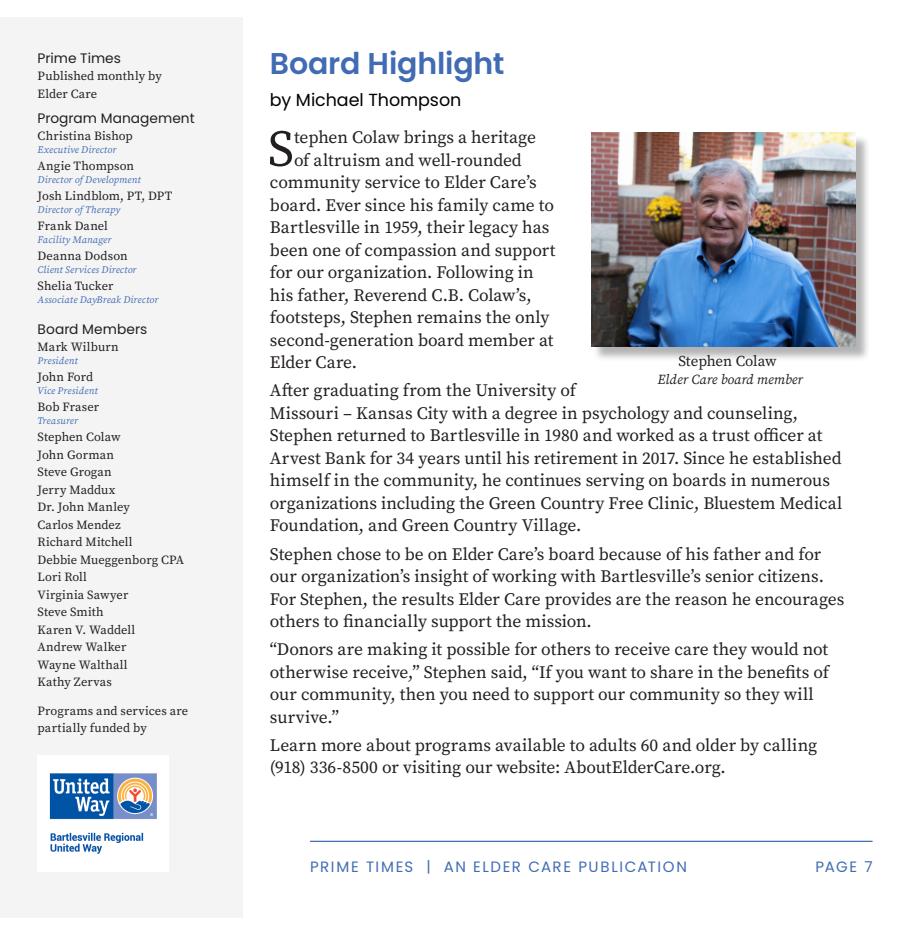
<style>
.page{position:relative;width:912px;height:934px;background:#fff}
.page>*{position:absolute;margin:0;border:0;box-sizing:border-box;transform-origin:0 0}
.t1{font:51.12px "Source Serif Pro";color:#231f20}
.t2{font:600 30px "Poppins";letter-spacing:-.005em;color:#416cb3}
.t3{font:17.5px/22.5px "Source Serif Pro";letter-spacing:-.005em;color:#231f20}
.t4{font:17.5px "Poppins";color:#000}
.t5{font:15px "Poppins";letter-spacing:.105em;color:#416cb3}
.t6{font:15px "Source Serif Pro";letter-spacing:-.005em;color:#231f20}
.t7{font:13.75px "Poppins";letter-spacing:.005em;color:#231f20}
.t8{font:italic 13.75px "Source Serif Pro";color:#231f20}
.t9{font:12.5px/17.5px "Source Serif Pro";letter-spacing:.005em;color:#231f20}
.t10{font:italic 10px "Source Serif Pro";letter-spacing:.015em;color:#416cb3}
</style>
<div class="page">
<div style="left:0;top:17px;width:242px;height:900px;background:#f4f4f4"></div>
<hr style="left:310px;top:841px;width:562px;height:1px;background:#416cb3">
<div style="left:38px;top:756px;width:131px;height:116px;background:#fff"></div>
<img style="left:49px;top:773px;width:108px;height:81px">
<div style="left:593px;top:134px;width:277px;height:228px;background:#231f20;opacity:.34"></div>
<img style="left:591px;top:132px;width:264px;height:214px">
<p class="t7" style="left:38px;top:50px;width:85px">Prime Times</p>
<p class="t9" style="left:38px;top:67px;width:126px">Published monthly by</p>
<p class="t9" style="left:38px;top:85px;width:61px">Elder Care</p>
<p class="t7" style="left:38px;top:110px;width:158px">Program Management</p>
<p class="t9" style="left:38px;top:127px;width:97px">Christina Bishop</p>
<p class="t10" style="left:38px;top:143px;width:80px">Executive Director</p>
<p class="t9" style="left:38px;top:157px;width:98px">Angie Thompson</p>
<p class="t10" style="left:38px;top:173px;width:105px">Director of Development</p>
<p class="t9" style="left:38px;top:187px;width:136px">Josh Lindblom, PT, DPT</p>
<p class="t10" style="left:38px;top:203px;width:84px">Director of Therapy</p>
<p class="t9" style="left:38px;top:217px;width:72px">Frank Danel</p>
<p class="t10" style="left:38px;top:233px;width:75px">Facility Manager</p>
<p class="t9" style="left:38px;top:247px;width:92px">Deanna Dodson</p>
<p class="t10" style="left:38px;top:263px;width:100px">Client Services Director</p>
<p class="t9" style="left:38px;top:277px;width:77px">Shelia Tucker</p>
<p class="t10" style="left:38px;top:293px;width:122px">Associate DayBreak Director</p>
<p class="t7" style="left:38px;top:321px;width:111px">Board Members</p>
<p class="t9" style="left:38px;top:338px;width:83px">Mark Wilburn</p>
<p class="t10" style="left:38px;top:353px;width:41px">President</p>
<p class="t9" style="left:38px;top:368px;width:57px">John Ford</p>
<p class="t10" style="left:38px;top:383px;width:62px">Vice President</p>
<p class="t9" style="left:38px;top:398px;width:63px">Bob Fraser</p>
<p class="t10" style="left:38px;top:413px;width:42px">Treasurer</p>
<p class="t9" style="left:38px;top:428px;width:84px">Stephen Colaw</p>
<p class="t9" style="left:38px;top:446px;width:78px">John Gorman</p>
<p class="t9" style="left:38px;top:463px;width:76px">Steve Grogan</p>
<p class="t9" style="left:38px;top:481px;width:79px">Jerry Maddux</p>
<p class="t9" style="left:38px;top:498px;width:94px">Dr. John Manley</p>
<p class="t9" style="left:38px;top:516px;width:85px">Carlos Mendez</p>
<p class="t9" style="left:38px;top:533px;width:97px">Richard Mitchell</p>
<p class="t9" style="left:38px;top:551px;width:148px">Debbie Mueggenborg CPA<br>Lori Roll</p>
<p class="t9" style="left:38px;top:586px;width:92px">Virginia Sawyer</p>
<p class="t9" style="left:38px;top:603px;width:68px">Steve Smith</p>
<p class="t9" style="left:38px;top:621px;width:99px">Karen V. Waddell</p>
<p class="t9" style="left:38px;top:638px;width:90px">Andrew Walker</p>
<p class="t9" style="left:38px;top:656px;width:91px">Wayne Walthall</p>
<p class="t9" style="left:38px;top:673px;width:76px">Kathy Zervas</p>
<p class="t9" style="left:38px;top:702px;width:152px">Programs and services are</p>
<p class="t9" style="left:38px;top:719px;width:111px">partially funded by</p>
<p class="t2" style="left:270px;top:46px;width:236px">Board Highlight</p>
<p class="t4" style="left:270px;top:89px;width:193px">by Michael Thompson</p>
<p class="t1" style="left:268px;top:114px;width:28px">S</p>
<p class="t3" style="left:294px;top:126px;width:243px">tephen Colaw brings a heritage</p>
<p class="t3" style="left:294px;top:149px;width:229px">of altruism and well-rounded</p>
<p class="t3" style="left:270px;top:171px;width:268px">community service to Elder Care’s</p>
<p class="t3" style="left:270px;top:194px;width:285px">board. Ever since his family came to</p>
<p class="t3" style="left:270px;top:216px;width:281px">Bartlesville in 1959, their legacy has</p>
<p class="t3" style="left:270px;top:239px;width:287px">been one of compassion and support</p>
<p class="t3" style="left:270px;top:261px;width:265px">for our organization. Following in</p>
<p class="t3" style="left:270px;top:284px;width:263px">his father, Reverend C.B. Colaw’s,</p>
<p class="t3" style="left:270px;top:306px;width:281px">footsteps, Stephen remains the only</p>
<p class="t3" style="left:270px;top:329px;width:285px">second-generation board member at</p>
<p class="t3" style="left:270px;top:351px;width:89px">Elder Care.</p>
<p class="t3" style="left:270px;top:379px;width:574px">After graduating from the University of<br>Missouri – Kansas City with a degree in psychology and counseling, Stephen returned to Bartlesville in 1980 and worked as a trust officer at Arvest Bank for 34 years until his retirement in 2017. Since he established himself in the community, he continues serving on boards in numerous organizations including the Green Country Free Clinic, Bluestem Medical Foundation, and Green Country Village.</p>
<p class="t3" style="left:270px;top:542px;width:575px">Stephen chose to be on Elder Care’s board because of his father and for our organization’s insight of working with Bartlesville’s senior citizens.<br>For Stephen, the results Elder Care provides are the reason he encourages others to financially support the mission.</p>
<p class="t3" style="left:270px;top:638px;width:560px">“Donors are making it possible for others to receive care they would not otherwise receive,” Stephen said, “If you want to share in the benefits of our community, then you need to support our community so they will survive.”</p>
<p class="t3" style="left:270px;top:734px;width:548px">Learn more about programs available to adults 60 and older by calling (918) 336-8500 or visiting our website: AboutElderCare.org.</p>
<p class="t6" style="left:678px;top:350px;width:100px">Stephen Colaw</p>
<p class="t8" style="left:657px;top:370px;width:147px">Elder Care board member</p>
<p class="t5" style="left:310px;top:858px;width:378px">PRIME TIMES | AN ELDER CARE PUBLICATION</p>
<p class="t5" style="left:815px;top:858px;width:59px">PAGE 7</p>
</div>
